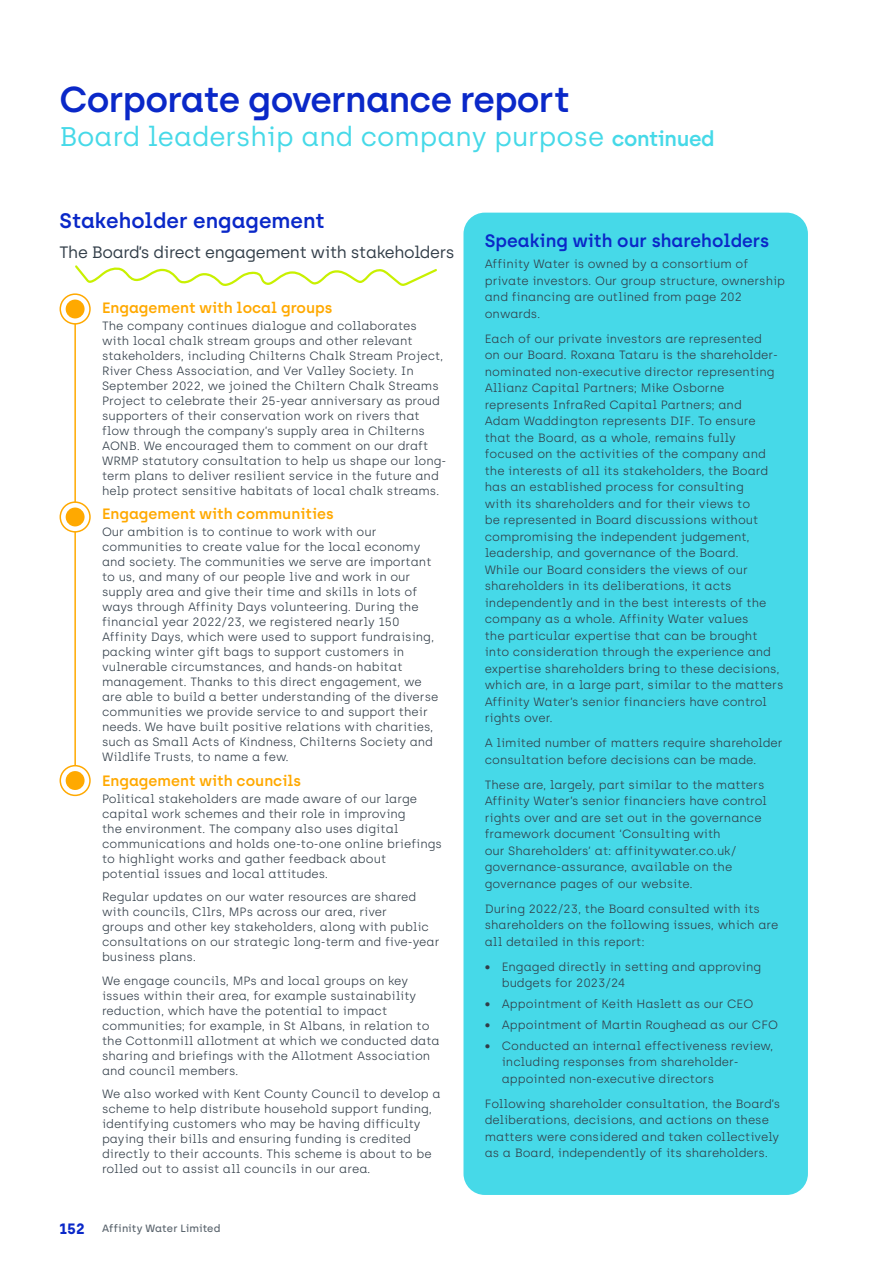
<style>
.page{position:relative;width:893px;height:1263px;background:#fff}
.page>*{position:absolute;margin:0;border:0;box-sizing:border-box;transform-origin:0 0}
.t1{font:600 36px "Archia";letter-spacing:-.02em;color:#0a28c8}
.t2{font:27px "Archia";color:#46d9e8}
.t3{font:600 21px "Archia";color:#0a28c8}
.t4{font:600 18px "Archia";color:#0a28c8}
.t5{font:16.5px "Archia";letter-spacing:-.02em;color:#313d48}
.t6{font:600 15px "Archia";color:#ffa900}
.t7{font:300 12px/15px "Archia";color:#313d48}
.t8{font:500 10.5px "Archia";letter-spacing:.005em;color:#5a646d}
.s1{font-weight:600;font-size:21px}
.s2{font-weight:700;font-size:15px;color:#0a28c8}
</style>
<div class="page">
<svg style="left:75px;top:265px;width:362px;height:21px"></svg>
<div style="left:463px;top:213px;width:345px;height:982px;background:#46d9e8;border-radius:21px"></div>
<hr style="left:74px;top:311px;width:2px;height:465px;background:#ffa900">
<svg style="left:60px;top:294px;width:30px;height:30px"></svg>
<div style="left:60px;top:293px;width:31px;height:32px;border:2px solid #ffa900;border-radius:50%"></div>
<div style="left:66px;top:300px;width:19px;height:18px;background:#ffa900;border-radius:50%"></div>
<svg style="left:60px;top:502px;width:30px;height:30px"></svg>
<div style="left:60px;top:501px;width:31px;height:32px;border:2px solid #ffa900;border-radius:50%"></div>
<div style="left:66px;top:507px;width:19px;height:19px;background:#ffa900;border-radius:50%"></div>
<svg style="left:60px;top:766px;width:30px;height:29px"></svg>
<div style="left:60px;top:765px;width:31px;height:31px;border:2px solid #ffa900;border-radius:50%"></div>
<div style="left:66px;top:771px;width:19px;height:19px;background:#ffa900;border-radius:50%"></div>
<h1 class="t1" style="left:60px;top:78px;width:512px">Corporate governance report</h1>
<h2 class="t2" style="left:60px;top:121px;width:656px">Board leadership and company purpose <span class="s1">continued</span></h2>
<h3 class="t3" style="left:60px;top:208px;width:267px">Stakeholder engagement</h3>
<h3 class="t5" style="left:60px;top:242px;width:397px">The Board’s direct engagement with stakeholders</h3>
<p class="t6" style="left:102px;top:299px;width:232px">Engagement with local groups</p>
<p class="t7" style="left:102px;top:319px;width:346px">The company continues dialogue and collaborates with local chalk stream groups and other relevant stakeholders, including Chilterns Chalk Stream Project, River Chess Association, and Ver Valley Society. In September 2022, we joined the Chiltern Chalk Streams Project to celebrate their 25-year anniversary as proud supporters of their conservation work on rivers that flow through the company’s supply area in Chilterns AONB. We encouraged them to comment on our draft WRMP statutory consultation to help us shape our long&shy;term plans to deliver resilient service in the future and help protect sensitive habitats of local chalk streams.</p>
<p class="t6" style="left:102px;top:505px;width:233px">Engagement with communities</p>
<p class="t7" style="left:102px;top:525px;width:338px">Our ambition is to continue to work with our communities to create value for the local economy and society. The communities we serve are important to us, and many of our people live and work in our supply area and give their time and skills in lots of ways through Affinity Days volunteering. During the financial year 2022/23, we registered nearly 150<br>Affinity Days, which were used to support fundraising, packing winter gift bags to support customers in vulnerable circumstances, and hands-on habitat management. Thanks to this direct engagement, we are able to build a better understanding of the diverse communities we provide service to and support their needs. We have built positive relations with charities, such as Small Acts of Kindness, Chilterns Society and Wildlife Trusts, to name a few.</p>
<p class="t6" style="left:102px;top:771px;width:201px">Engagement with councils</p>
<p class="t7" style="left:102px;top:791px;width:341px">Political stakeholders are made aware of our large capital work schemes and their role in improving<br>the environment. The company also uses digital communications and holds one-to-one online briefings to highlight works and gather feedback about potential issues and local attitudes.</p>
<p class="t7" style="left:102px;top:889px;width:339px">Regular updates on our water resources are shared with councils, Cllrs, MPs across our area, river<br>groups and other key stakeholders, along with public consultations on our strategic long-term and five-year business plans.</p>
<p class="t7" style="left:102px;top:973px;width:339px">We engage councils, MPs and local groups on key issues within their area, for example sustainability reduction, which have the potential to impact communities; for example, in St Albans, in relation to the Cottonmill allotment at which we conducted data sharing and briefings with the Allotment Association and council members.</p>
<p class="t7" style="left:102px;top:1086px;width:340px">We also worked with Kent County Council to develop a scheme to help distribute household support funding, identifying customers who may be having difficulty paying their bills and ensuring funding is credited directly to their accounts. This scheme is about to be rolled out to assist all councils in our area.</p>
<p class="t8" style="left:60px;top:1222px;width:162px"><span class="s2">152</span> Affinity Water Limited</p>
<h3 class="t4" style="left:485px;top:230px;width:286px">Speaking with our shareholders</h3>
<p class="t7" style="left:485px;top:256px;width:302px;line-height:16.5px">Affinity Water is owned by a consortium of private investors. Our group structure, ownership and financing are outlined from page 202 onwards.</p>
<p class="t7" style="left:485px;top:330px;width:300px;line-height:16.5px">Each of our private investors are represented<br>on our Board. Roxana Tataru is the shareholder&shy;nominated non-executive director representing Allianz Capital Partners; Mike Osborne represents InfraRed Capital Partners; and<br>Adam Waddington represents DIF. To ensure that the Board, as a whole, remains fully focused on the activities of the company and the interests of all its stakeholders, the Board has an established process for consulting<br>with its shareholders and for their views to<br>be represented in Board discussions without compromising the independent judgement, leadership, and governance of the Board.<br>While our Board considers the views of our shareholders in its deliberations, it acts independently and in the best interests of the company as a whole. Affinity Water values<br>the particular expertise that can be brought into consideration through the experience and expertise shareholders bring to these decisions, which are, in a large part, similar to the matters Affinity Water’s senior financiers have control rights over.</p>
<p class="t7" style="left:485px;top:735px;width:299px;line-height:16.5px">A limited number of matters require shareholder consultation before decisions can be made.</p>
<p class="t7" style="left:485px;top:776px;width:284px;line-height:16.5px">These are, largely, part similar to the matters Affinity Water’s senior financiers have control rights over and are set out in the governance framework document ‘Consulting with<br>our Shareholders’ at: affinitywater.co.uk/ governance-assurance, available on the governance pages of our website.</p>
<p class="t7" style="left:485px;top:900px;width:295px;line-height:16.5px">During 2022/23, the Board consulted with its shareholders on the following issues, which are all detailed in this report:</p>
<p class="t7" style="left:502px;top:958px;width:261px;line-height:16.5px;text-indent:-17px">• Engaged directly in setting and approving budgets for 2023/24</p>
<p class="t7" style="left:485px;top:996px;width:270px">• Appointment of Keith Haslett as our CEO</p>
<p class="t7" style="left:485px;top:1017px;width:295px">• Appointment of Martin Roughead as our CFO</p>
<p class="t7" style="left:502px;top:1037px;width:273px;line-height:16.5px;text-indent:-17px">• Conducted an internal effectiveness review, including responses from shareholder&shy;appointed non-executive directors</p>
<p class="t7" style="left:485px;top:1095px;width:297px;line-height:16.5px">Following shareholder consultation, the Board’s deliberations, decisions, and actions on these matters were considered and taken collectively as a Board, independently of its shareholders.</p>
</div>
